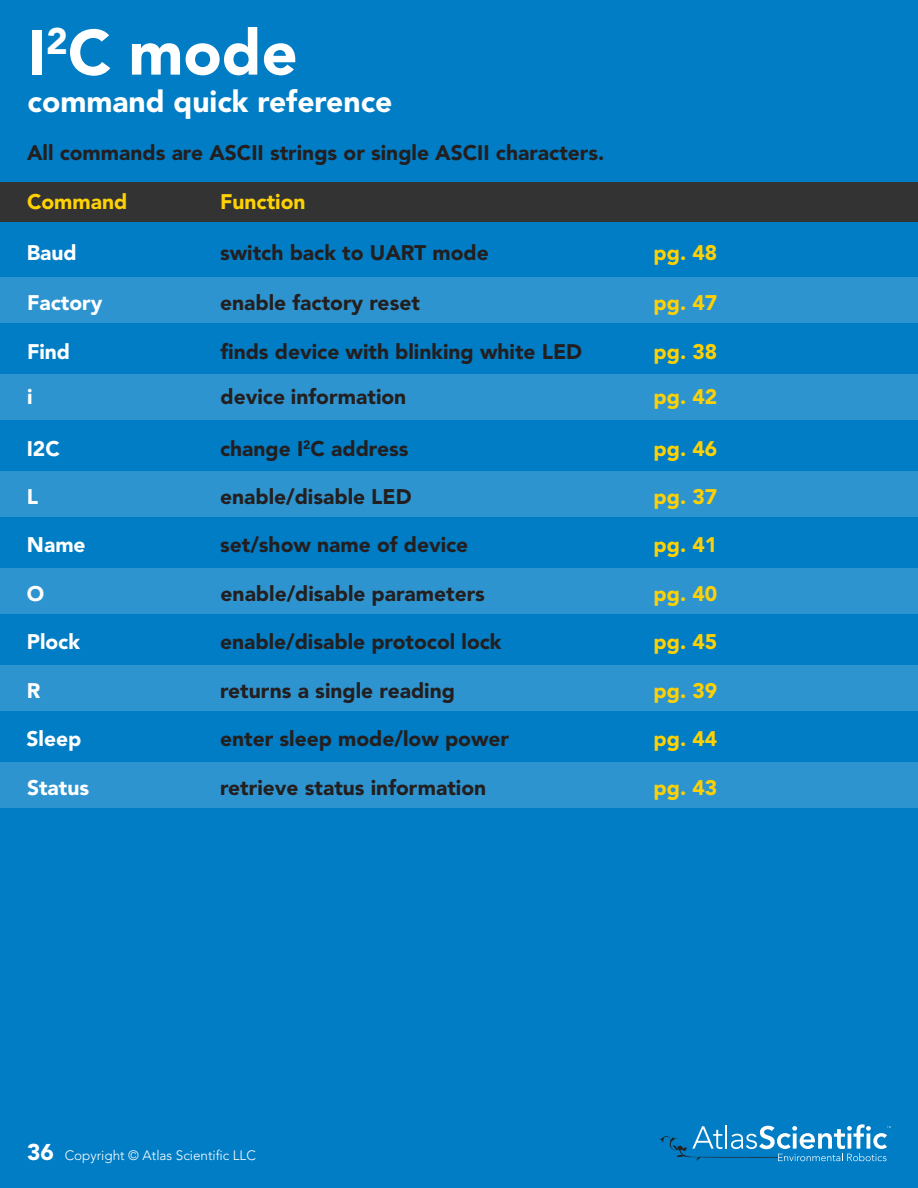
<style>
.page{position:relative;width:918px;height:1188px;background:#007dc5}
.page>*{position:absolute;margin:0;border:0;box-sizing:border-box;transform-origin:0 0}
.t1{font:900 63px "Avenir LT Pro";color:#fff}
.t2{font:900 30px "Avenir LT Pro";color:#fff}
.t3{font:900 21px "Avenir LT Pro";color:#231f20}
.t4{font:900 21px "Avenir LT Pro";color:#fed105}
.t5{font:900 21px "Avenir LT Pro";color:#fff}
.t6{font:300 13.5px "Avenir LT Pro";color:#fff}
.s1{font-weight:900;font-size:22.65px}
</style>
<div class="page">
<div style="left:0;top:277px;width:918px;height:46px;background:#2e94cf"></div>
<div style="left:0;top:374px;width:918px;height:46px;background:#2e94cf"></div>
<div style="left:0;top:471px;width:918px;height:46px;background:#2e94cf"></div>
<div style="left:0;top:569px;width:918px;height:45px;background:#2e94cf"></div>
<div style="left:0;top:666px;width:918px;height:45px;background:#2e94cf"></div>
<div style="left:0;top:763px;width:918px;height:45px;background:#2e94cf"></div>
<div style="left:0;top:182px;width:918px;height:40px;background:#333"></div>
<svg style="left:660px;top:1124px;width:231px;height:37px"></svg>
<p class="t1" style="left:28px;top:15px;width:272px">I<sup>2</sup>C mode</p>
<p class="t2" style="left:28px;top:83px;width:366px">command quick reference</p>
<p class="t3" style="left:27px;top:140px;width:579px">All commands are ASCII strings or single ASCII characters.</p>
<p class="t4" style="left:27px;top:189px;width:102px">Command</p>
<p class="t4" style="left:220px;top:189px;width:87px">Function</p>
<p class="t5" style="left:27px;top:240px;width:52px">Baud</p>
<p class="t3" style="left:220px;top:240px;width:270px">switch back to UART mode</p>
<p class="t4" style="left:654px;top:240px;width:65px">pg. 48</p>
<p class="t5" style="left:27px;top:290px;width:77px">Factory</p>
<p class="t3" style="left:220px;top:290px;width:201px">enable factory reset</p>
<p class="t4" style="left:654px;top:290px;width:65px">pg. 47</p>
<p class="t5" style="left:27px;top:339px;width:45px">Find</p>
<p class="t3" style="left:220px;top:339px;width:363px">finds device with blinking white LED</p>
<p class="t4" style="left:654px;top:339px;width:65px">pg. 38</p>
<p class="t5" style="left:27px;top:384px;width:7px">i</p>
<p class="t3" style="left:220px;top:384px;width:187px">device information</p>
<p class="t4" style="left:654px;top:384px;width:65px">pg. 42</p>
<p class="t3" style="left:220px;top:436px;width:190px">change I<sup>2</sup>C address</p>
<p class="t5" style="left:27px;top:436px;width:35px">I2C</p>
<p class="t4" style="left:654px;top:436px;width:65px">pg. 46</p>
<p class="t5" style="left:27px;top:484px;width:13px">L</p>
<p class="t3" style="left:220px;top:484px;width:193px">enable/disable LED</p>
<p class="t4" style="left:654px;top:484px;width:65px">pg. 37</p>
<p class="t5" style="left:27px;top:532px;width:60px">Name</p>
<p class="t3" style="left:220px;top:532px;width:250px">set/show name of device</p>
<p class="t4" style="left:654px;top:532px;width:65px">pg. 41</p>
<p class="t5" style="left:27px;top:581px;width:19px">O</p>
<p class="t3" style="left:221px;top:581px;width:266px">enable/disable parameters</p>
<p class="t4" style="left:654px;top:581px;width:65px">pg. 40</p>
<p class="t5" style="left:27px;top:629px;width:55px">Plock</p>
<p class="t3" style="left:220px;top:629px;width:283px">enable/disable protocol lock</p>
<p class="t4" style="left:654px;top:629px;width:65px">pg. 45</p>
<p class="t5" style="left:27px;top:678px;width:15px">R</p>
<p class="t3" style="left:220px;top:678px;width:236px">returns a single reading</p>
<p class="t4" style="left:654px;top:678px;width:65px">pg. 39</p>
<p class="t5" style="left:27px;top:726px;width:56px">Sleep</p>
<p class="t3" style="left:220px;top:726px;width:291px">enter sleep mode/low power</p>
<p class="t4" style="left:654px;top:726px;width:65px">pg. 44</p>
<p class="t5" style="left:27px;top:775px;width:64px">Status</p>
<p class="t3" style="left:220px;top:775px;width:268px">retrieve status information</p>
<p class="t4" style="left:654px;top:775px;width:65px">pg. 43</p>
<p class="t6" style="left:27px;top:1148px;width:230px"><span class="s1">36</span> Copyright © Atlas Scientific LLC</p>
</div>
